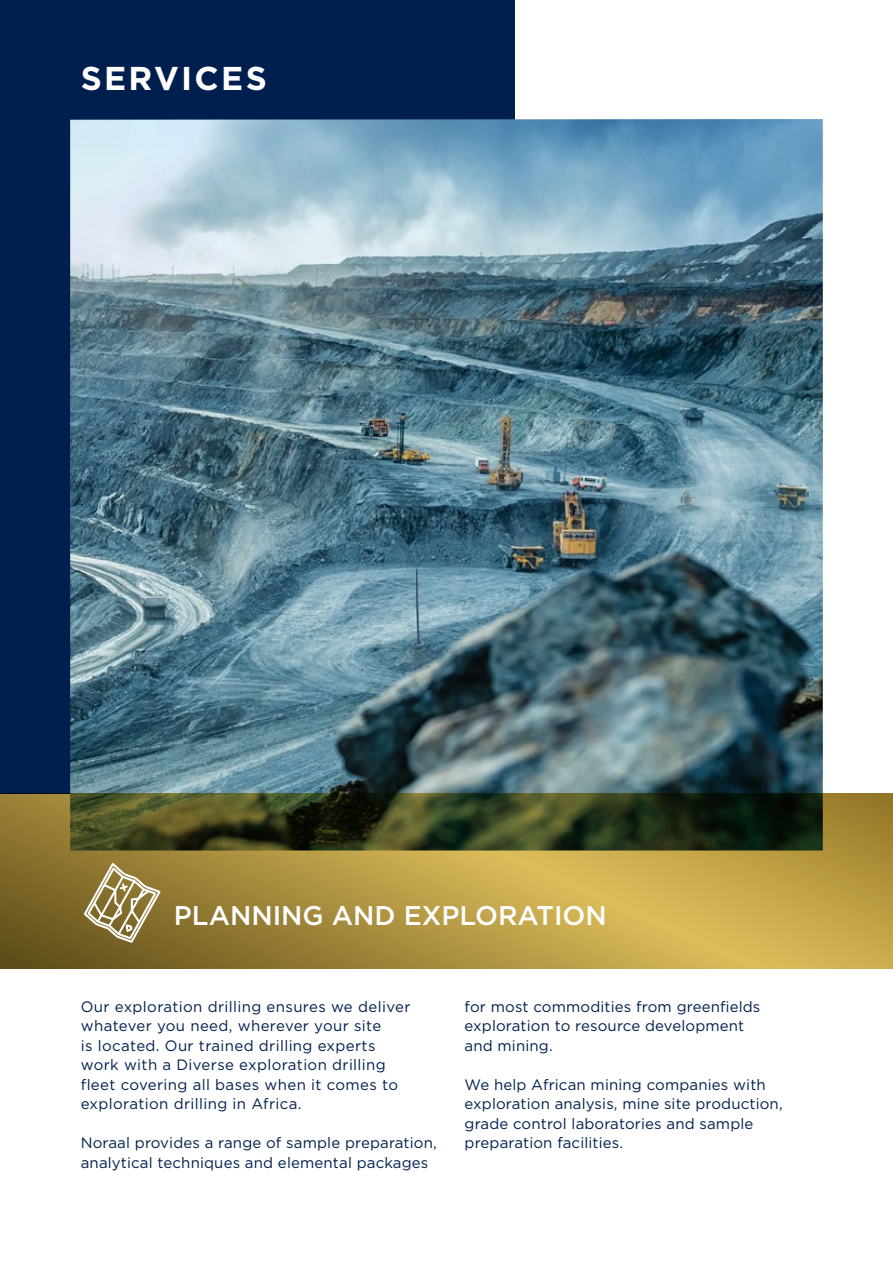
<style>
.page{position:relative;width:893px;height:1263px;background:#fff}
.page>*{position:absolute;margin:0;border:0;box-sizing:border-box;transform-origin:0 0}
.t1{font:700 33px "Gotham";letter-spacing:.07em;color:#fff}
.t2{font:500 27px "Gotham";color:#fff}
.t3{font:15px/19.5px "Gotham";letter-spacing:.01em;color:#001f4e}
</style>
<div class="page">
<div style="left:0;top:0;width:514px;height:793px;background:#001f4e"></div>
<img style="left:70px;top:119px;width:753px;height:674px">
<svg style="left:0;top:793px;width:893px;height:175px;background:#8b7a36"></svg>
<svg style="left:84px;top:862px;width:77px;height:81px;background:#a1905c"></svg>
<h1 class="t1" style="left:81px;top:59px;width:188px">SERVICES</h1>
<h2 class="t2" style="left:174px;top:900px;width:434px">PLANNING AND EXPLORATION</h2>
<p class="t3" style="left:81px;top:996px;width:331px">Our exploration drilling ensures we deliver whatever you need, wherever your site<br>is located. Our trained drilling experts work with a Diverse exploration drilling fleet covering all bases when it comes to exploration drilling in Africa.</p>
<p class="t3" style="left:81px;top:1133px;width:358px">Noraal provides a range of sample preparation, analytical techniques and elemental packages</p>
<p class="t3" style="left:465px;top:996px;width:297px">for most commodities from greenfields exploration to resource development and mining.</p>
<p class="t3" style="left:465px;top:1074px;width:320px">We help African mining companies with exploration analysis, mine site production, grade control laboratories and sample preparation facilities.</p>
</div>
